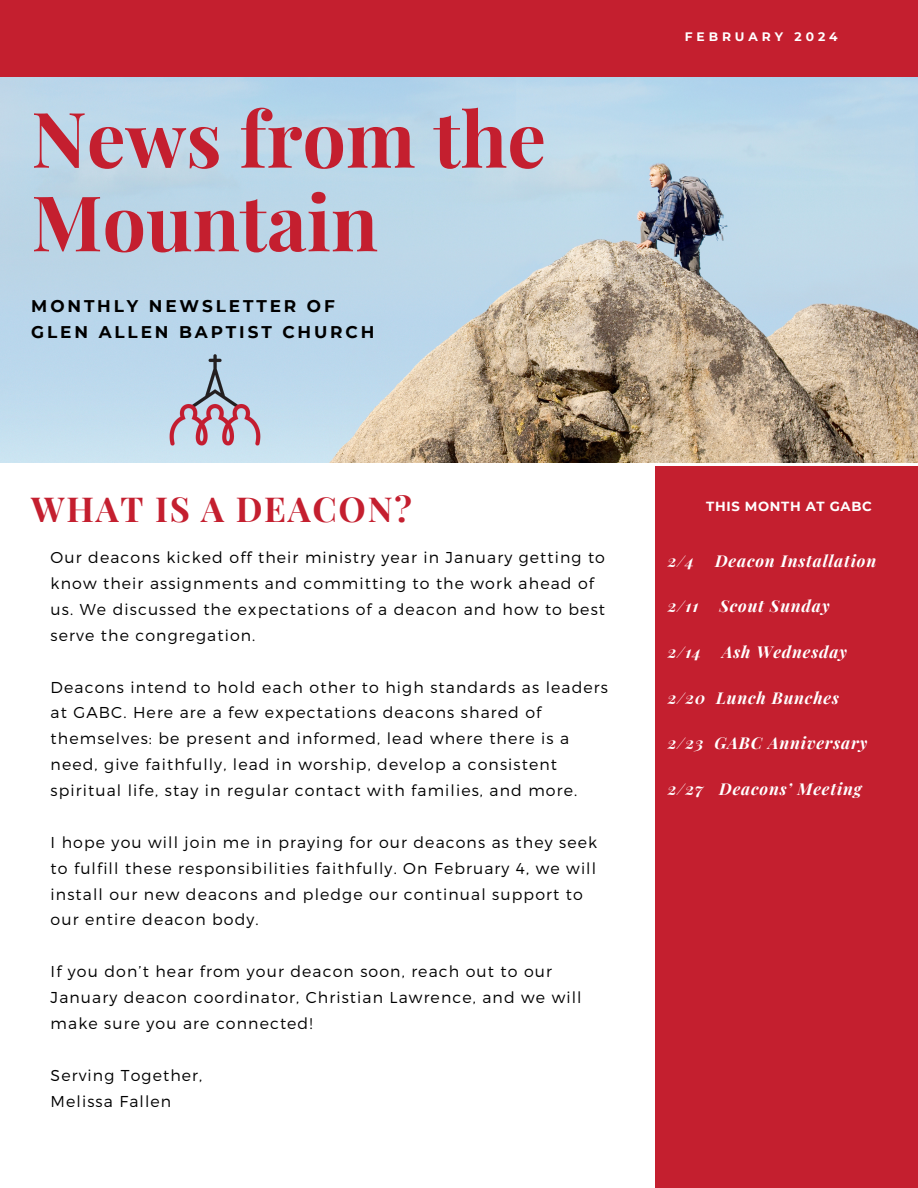
<style>
.page{position:relative;width:918px;height:1188px;background:#fff}
.page>*{position:absolute;margin:0;border:0;box-sizing:border-box;transform-origin:0 0}
.t1{font:700 76.95px/83.6px "Playfair Display";color:#c41f2f}
.t2{font:700 34.5px "Playfair Display";letter-spacing:.05em;color:#c41f2f}
.t3{font:700 16.95px/26.4px "Montserrat";letter-spacing:.17em;color:#000}
.t4{font:italic 700 16.35px "Playfair Display";letter-spacing:.05em;color:#fff}
.t5{font:300 15.75px/25.8px "Montserrat";letter-spacing:.07em;color:#000}
.t6{font:700 13.2px "Montserrat";letter-spacing:.05em;color:#fff}
.t7{font:700 12.3px "Montserrat";letter-spacing:.32em;color:#fff}
</style>
<div class="page">
<div style="left:655px;top:466px;width:263px;height:722px;background:#c41f2f"></div>
<div style="left:0;top:0;width:918px;height:77px;background:#c41f2f"></div>
<img style="left:0;top:77px;width:918px;height:386px">
<img style="left:159px;top:354px;width:112px;height:109px">
<h4 class="t1" style="left:31px;top:94px;width:516px">News from the<br>Mountain</h4>
<h4 class="t3" style="left:31px;top:293px;width:345px">MONTHLY NEWSLETTER OF<br>GLEN ALLEN BAPTIST CHURCH</h4>
<h5 class="t7" style="left:685px;top:29px;width:154px">FEBRUARY 2024</h5>
<p class="t2" style="left:31px;top:485px;width:382px">WHAT IS A DEACON?</p>
<p class="t5" style="left:51px;top:544px;width:556px">Our deacons kicked off their ministry year in January getting to know their assignments and committing to the work ahead of us. We discussed the expectations of a deacon and how to best serve the congregation.</p>
<h1 class="t5" style="left:51px;top:673px;width:559px">Deacons intend to hold each other to high standards as leaders at GABC. Here are a few expectations deacons shared of themselves: be present and informed, lead where there is a need, give faithfully, lead in worship, develop a consistent spiritual life, stay in regular contact with families, and more.</h1>
<h3 class="t5" style="left:51px;top:829px;width:548px">I hope you will join me in praying for our deacons as they seek to fulfill these responsibilities faithfully. On February 4, we will install our new deacons and pledge our continual support to our entire deacon body.</h3>
<p class="t5" style="left:51px;top:958px;width:532px">If you don’t hear from your deacon soon, reach out to our<br>January deacon coordinator, Christian Lawrence, and we will make sure you are connected!</p>
<h2 class="t5" style="left:51px;top:1061px;width:153px">Serving Together,<br>Melissa Fallen</h2>
<h5 class="t6" style="left:706px;top:498px;width:167px">THIS MONTH AT GABC</h5>
<h5 class="t4" style="left:668px;top:549px;width:28px">2/4</h5>
<h5 class="t4" style="left:715px;top:549px;width:163px">Deacon Installation</h5>
<h5 class="t4" style="left:668px;top:595px;width:32px">2/11</h5>
<h5 class="t4" style="left:719px;top:595px;width:112px">Scout Sunday</h5>
<h5 class="t4" style="left:668px;top:640px;width:35px">2/14</h5>
<h5 class="t4" style="left:722px;top:640px;width:127px">Ash Wednesday</h5>
<p class="t4" style="left:668px;top:686px;width:173px">2/20 Lunch Bunches</p>
<p class="t4" style="left:668px;top:731px;width:201px">2/23 GABC Anniversary</p>
<h4 class="t4" style="left:668px;top:777px;width:195px">2/27 Deacons’ Meeting</h4>
</div>
